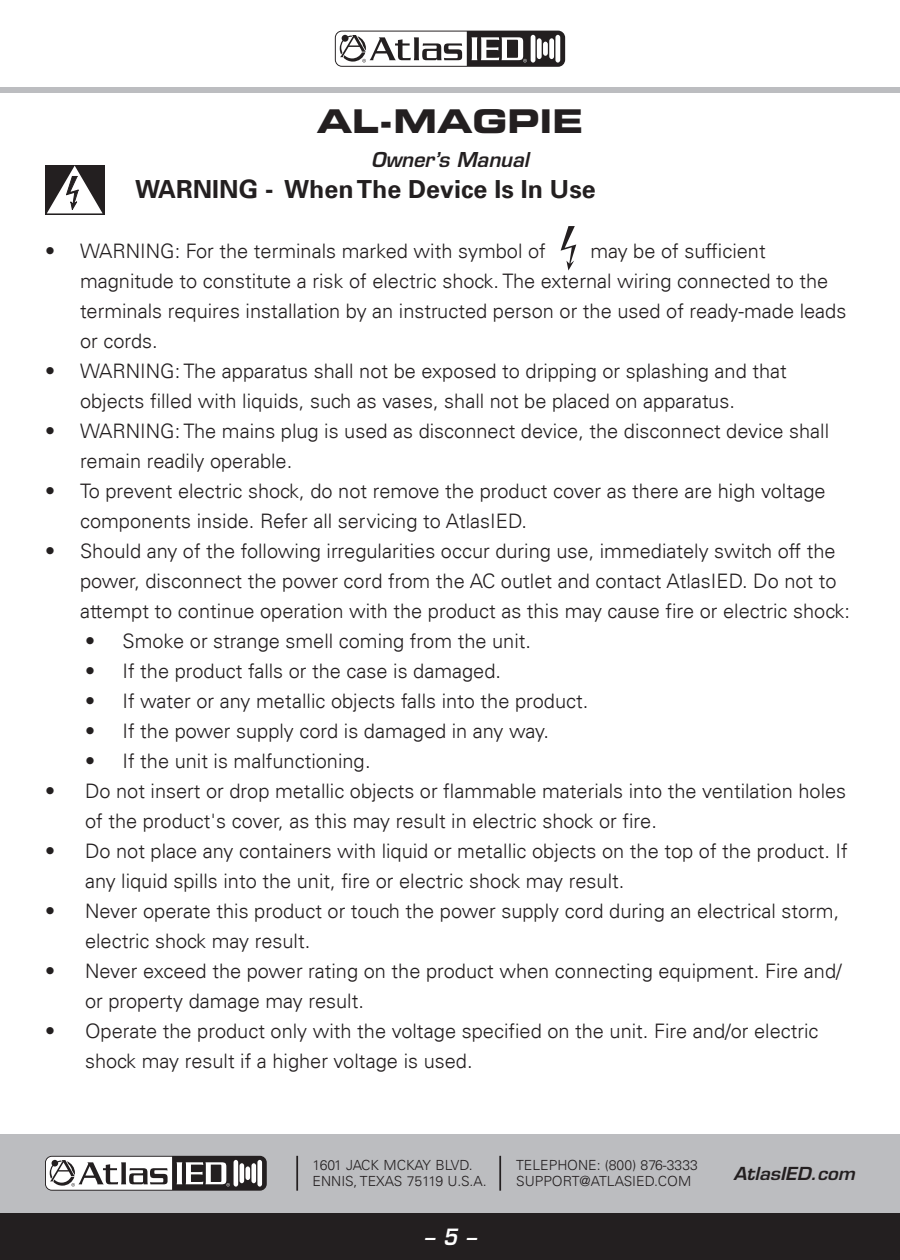
<style>
.page{position:relative;width:900px;height:1260px;background:#fff}
.page>*{position:absolute;margin:0;border:0;box-sizing:border-box;transform-origin:0 0}
.t1{font:32.75px "Eurostile LT Std Bold Ex 2";color:#231f20}
.t2{font:700 25px "Univers LT";color:#231f20}
.t3{font:italic 600 21.75px "Eurostile LT Std";color:#fff;scale:.94 1}
.t4{font:300 20px/30px "Univers LT";color:#231f20}
.t5{font:italic 600 20px "Eurostile LT Std";color:#231f20}
.t6{font:italic 600 17.5px "Eurostile LT Std";color:#231f20;scale:1.05 1}
.t7{font:300 14px/15.8px "Univers LT";color:#231f20}
</style>
<div class="page">
<div style="left:0;top:1213px;width:900px;height:47px;background:#231f20"></div>
<div style="left:0;top:1134px;width:900px;height:79px;background:#bcbdc0"></div>
<svg style="left:45px;top:1156px;width:222px;height:35px"></svg>
<hr style="left:234px;top:1160px;width:4px;height:27px;background:#fff;border-radius:3px">
<div style="left:257px;top:1160px;width:5px;height:27px;background:#fff;border-radius:3px"></div>
<hr style="left:240px;top:1163px;width:4px;height:20px;background:#fff;border-radius:3px">
<div style="left:251px;top:1163px;width:5px;height:20px;background:#fff;border-radius:3px"></div>
<div style="left:245px;top:1166px;width:5px;height:14px;background:#fff;border-radius:3px"></div>
<svg style="left:46px;top:1157px;width:184px;height:33px"></svg>
<hr style="left:296px;top:1156px;width:2px;height:35px;background:#231f20">
<hr style="left:499px;top:1156px;width:2px;height:35px;background:#231f20">
<div style="left:0;top:87px;width:900px;height:6px;background:#bcbdc0"></div>
<svg style="left:335px;top:31px;width:230px;height:36px"></svg>
<hr style="left:531px;top:35px;width:4px;height:28px;background:#fff;border-radius:3px">
<div style="left:555px;top:35px;width:5px;height:28px;background:#fff;border-radius:3px"></div>
<div style="left:537px;top:38px;width:5px;height:21px;background:#fff;border-radius:3px"></div>
<div style="left:549px;top:38px;width:5px;height:21px;background:#fff;border-radius:3px"></div>
<div style="left:543px;top:42px;width:5px;height:14px;background:#fff;border-radius:3px"></div>
<svg style="left:336px;top:32px;width:191px;height:34px"></svg>
<svg style="left:45px;top:166px;width:59px;height:49px"></svg>
<svg style="left:47px;top:166px;width:56px;height:47px"></svg>
<svg style="left:561px;top:226px;width:15px;height:45px"></svg>
<h1 class="t1" style="left:317px;top:98px;width:268px">AL-MAGPIE</h1>
<p class="t5" style="left:371px;top:147px;width:159px">Owner’s Manual</p>
<p class="t2" style="left:135px;top:175px;width:462px">WARNING - When The Device Is In Use</p>
<p class="t4" style="left:45px;top:236px;width:502px">• WARNING: For the terminals marked with symbol of</p>
<p class="t4" style="left:80px;top:236px;width:768px;text-indent:510px">may be of sufficient magnitude to constitute a risk of electric shock. The external wiring connected to the terminals requires installation by an instructed person or the used of ready-made leads or cords.</p>
<p class="t4" style="left:80px;top:356px;width:708px;text-indent:-35px">• WARNING: The apparatus shall not be exposed to dripping or splashing and that objects filled with liquids, such as vases, shall not be placed on apparatus.</p>
<p class="t4" style="left:80px;top:416px;width:751px;text-indent:-35px">• WARNING: The mains plug is used as disconnect device, the disconnect device shall remain readily operable.</p>
<p class="t4" style="left:80px;top:476px;width:747px;text-indent:-35px">• To prevent electric shock, do not remove the product cover as there are high voltage components inside. Refer all servicing to AtlasIED.</p>
<p class="t4" style="left:80px;top:536px;width:771px;text-indent:-35px">• Should any of the following irregularities occur during use, immediately switch off the power, disconnect the power cord from the AC outlet and contact AtlasIED. Do not to attempt to continue operation with the product as this may cause fire or electric shock:</p>
<p class="t4" style="left:85px;top:626px;width:448px">• Smoke or strange smell coming from the unit.</p>
<p class="t4" style="left:85px;top:656px;width:418px">• If the product falls or the case is damaged.</p>
<p class="t4" style="left:85px;top:686px;width:505px">• If water or any metallic objects falls into the product.</p>
<p class="t4" style="left:85px;top:716px;width:466px">• If the power supply cord is damaged in any way.</p>
<p class="t4" style="left:85px;top:746px;width:287px">• If the unit is malfunctioning.</p>
<p class="t4" style="left:85px;top:776px;width:763px;text-indent:-40px">• Do not insert or drop metallic objects or flammable materials into the ventilation holes of the product's cover, as this may result in electric shock or fire.</p>
<p class="t4" style="left:85px;top:836px;width:764px;text-indent:-40px">• Do not place any containers with liquid or metallic objects on the top of the product. If any liquid spills into the unit, fire or electric shock may result.</p>
<p class="t4" style="left:85px;top:896px;width:756px;text-indent:-40px">• Never operate this product or touch the power supply cord during an electrical storm, electric shock may result.</p>
<p class="t4" style="left:85px;top:956px;width:758px;text-indent:-40px">• Never exceed the power rating on the product when connecting equipment. Fire and/ or property damage may result.</p>
<p class="t4" style="left:85px;top:1016px;width:735px;text-indent:-40px">• Operate the product only with the voltage specified on the unit. Fire and/or electric shock may result if a higher voltage is used.</p>
<p class="t7" style="left:313px;top:1157px;width:175px">1601 JACK MCKAY BLVD.<br>ENNIS, TEXAS 75119 U.S.A.</p>
<p class="t3" style="left:424px;top:1224px;width:57px">– 5 –</p>
<p class="t7" style="left:516px;top:1157px;width:183px">TELEPHONE: (800) 876-3333<br>SUPPORT@ATLASIED.COM</p>
<p class="t6" style="left:734px;top:1162px;width:117px">AtlasIED.com</p>
</div>
